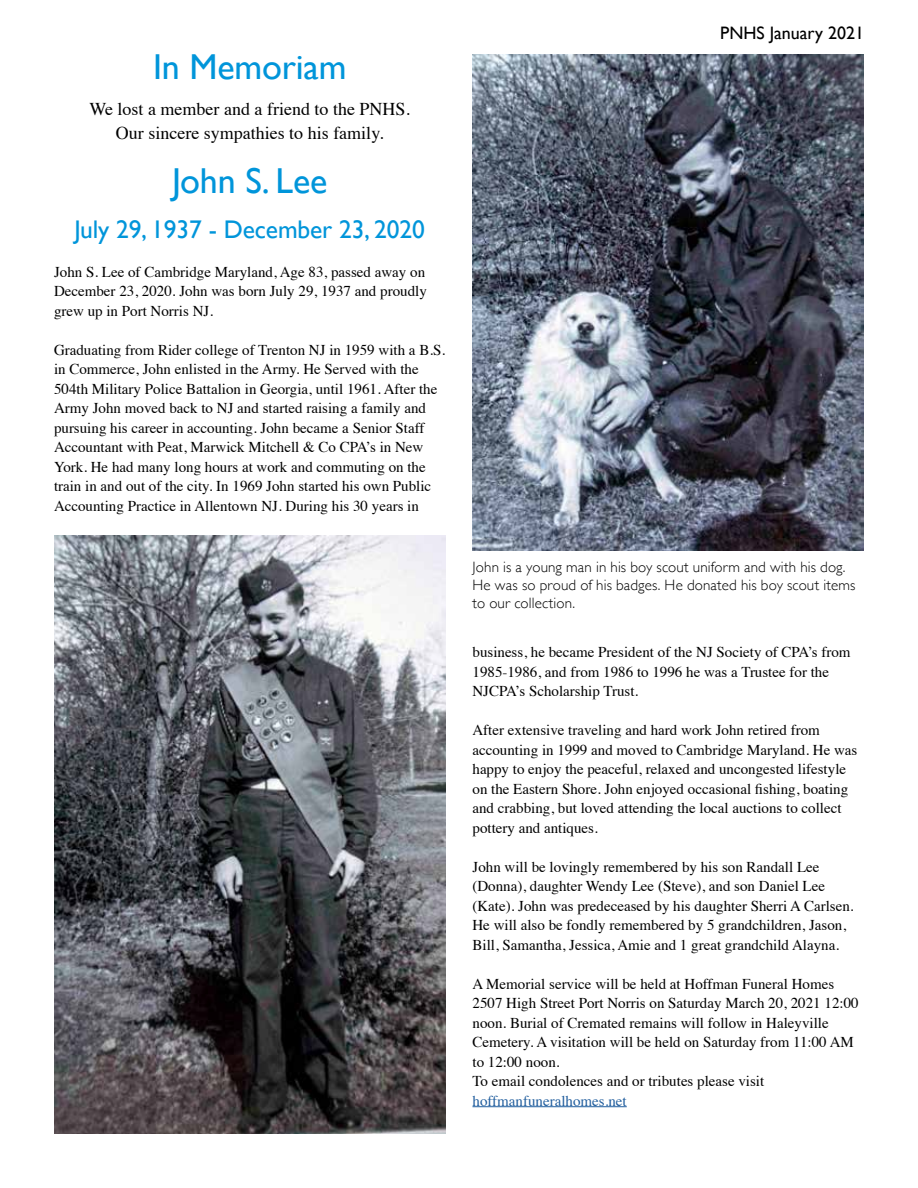
<style>
.page{position:relative;width:918px;height:1188px;background:#fff}
.page>*{position:absolute;margin:0;border:0;box-sizing:border-box;transform-origin:0 0}
.t1{font:36px "Gill Sans";letter-spacing:-.005em;color:#0095da}
.t2{font:25.5px "Gill Sans";letter-spacing:-.005em;color:#0095da}
.t3{font:18px/24px "Times";color:#000;text-align:center}
.t4{font:18px "Gill Sans";color:#000}
.t5{font:15px/19.5px "Times";color:#000}
.t6{font:300 15px/18px "Gill Sans";letter-spacing:.01em;color:#000}
.t7{font:15px "Times";color:#215e9e}
</style>
<div class="page">
<hr style="left:472px;top:1106px;width:155px;height:1px;background:#215e9e">
<img style="left:54px;top:536px;width:392px;height:598px">
<img style="left:472px;top:54px;width:392px;height:497px">
<h1 class="t1" style="left:153px;top:46px;width:195px">In Memoriam</h1>
<p class="t3" style="left:90px;top:95px;width:322px">We lost a member and a friend to the PNHS.<br>Our sincere sympathies to his family.</p>
<h1 class="t1" style="left:172px;top:160px;width:157px">John S. Lee</h1>
<h2 class="t2" style="left:75px;top:214px;width:352px">July 29, 1937 - December 23, 2020</h2>
<p class="t5" style="left:54px;top:261px;width:374px;text-align:justify">John S. Lee of Cambridge Maryland, Age 83, passed away on December 23, 2020. John was born July 29, 1937 and proudly grew up in Port Norris NJ.</p>
<p class="t5" style="left:54px;top:339px;width:393px">Graduating from Rider college of Trenton NJ in 1959 with a B.S. in Commerce, John enlisted in the Army. He Served with the 504th Military Police Battalion in Georgia, until 1961. After the Army John moved back to NJ and started raising a family and pursuing his career in accounting. John became a Senior Staff Accountant with Peat, Marwick Mitchell &amp; Co CPA’s in New York. He had many long hours at work and commuting on the train in and out of the city. In 1969 John started his own Public Accounting Practice in Allentown NJ. During his 30 years in</p>
<p class="t4" style="left:720px;top:23px;width:145px">PNHS January 2021</p>
<p class="t6" style="left:472px;top:557px;width:385px">John is a young man in his boy scout uniform and with his dog.<br>He was so proud of his badges. He donated his boy scout items to our collection.</p>
<p class="t5" style="left:472px;top:641px;width:380px">business, he became President of the NJ Society of CPA’s from<br>1985-1986, and from 1986 to 1996 he was a Trustee for the<br>NJCPA’s Scholarship Trust.</p>
<p class="t5" style="left:472px;top:719px;width:386px">After extensive traveling and hard work John retired from accounting in 1999 and moved to Cambridge Maryland. He was happy to enjoy the peaceful, relaxed and uncongested lifestyle on the Eastern Shore. John enjoyed occasional fishing, boating and crabbing, but loved attending the local auctions to collect pottery and antiques.</p>
<p class="t5" style="left:472px;top:856px;width:383px">John will be lovingly remembered by his son Randall Lee (Donna), daughter Wendy Lee (Steve), and son Daniel Lee (Kate). John was predeceased by his daughter Sherri A Carlsen.<br>He will also be fondly remembered by 5 grandchildren, Jason, Bill, Samantha, Jessica, Amie and 1 great grandchild Alayna.</p>
<p class="t5" style="left:472px;top:973px;width:388px">A Memorial service will be held at Hoffman Funeral Homes 2507 High Street Port Norris on Saturday March 20, 2021 12:00 noon. Burial of Cremated remains will follow in Haleyville Cemetery. A visitation will be held on Saturday from 11:00 AM to 12:00 noon.<br>To email condolences and or tributes please visit</p>
<p class="t7" style="left:472px;top:1087px;width:156px">hoffmanfuneralhomes.net</p>
</div>
